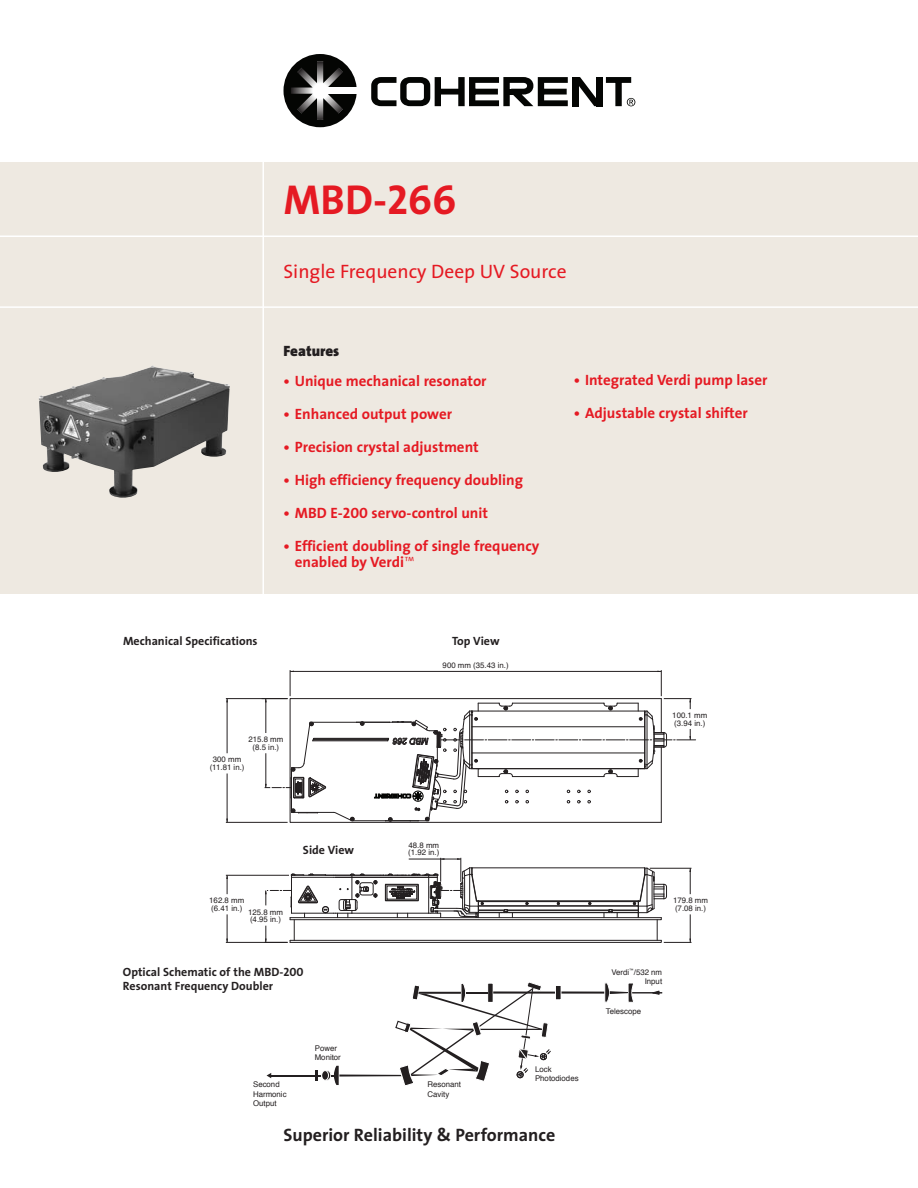
<style>
.page{position:relative;width:918px;height:1188px;background:#fff}
.page>*{position:absolute;margin:0;border:0;box-sizing:border-box;transform-origin:0 0}
.t1{font:700 42px "The Sans";color:#e51a23}
.t2{font:19.5px "The Sans";color:#e51a23}
.t3{font:700 18px "The Sans";color:#231f20}
.t4{font:700 15px/16.5px "The Sans";color:#e51a23}
.t5{font:900 15px "The Sans";color:#231f20}
.t6{font:700 12px/14.4px "The Sans";color:#231f20}
.t7{font:7.8px/7.8px "Helvetica";color:#231f20}
.s1{font-family:"The Sans Bold Caps";font-weight:400}
.s2{font-weight:200}
</style>
<div class="page">
<svg style="left:226px;top:914px;width:2px;height:28px"></svg>
<svg style="left:226px;top:876px;width:2px;height:18px"></svg>
<hr style="left:226px;top:942px;width:62px;height:1px;background:#231f20">
<hr style="left:226px;top:875px;width:63px;height:1px;background:#231f20">
<hr style="left:227px;top:774px;width:1px;height:48px;background:#231f20">
<hr style="left:227px;top:699px;width:1px;height:54px;background:#231f20">
<hr style="left:226px;top:822px;width:62px;height:1px;background:#231f20">
<hr style="left:226px;top:698px;width:62px;height:1px;background:#231f20">
<svg style="left:265px;top:858px;width:426px;height:85px"></svg>
<svg style="left:262px;top:670px;width:434px;height:152px"></svg>
<div style="left:0;top:162px;width:918px;height:432px;background:#eee9e1"></div>
<hr style="left:0;top:306px;width:918px;height:2px;background:#fff">
<hr style="left:0;top:236px;width:918px;height:1px;background:#fff">
<svg style="left:284px;top:54px;width:73px;height:73px"></svg>
<div style="left:320px;top:88px;width:37px;height:6px;background:#fff"></div>
<svg style="left:371px;top:77px;width:264px;height:29px"></svg>
<hr style="left:262px;top:162px;width:2px;height:432px;background:#fff">
<svg style="left:267px;top:1073px;width:4px;height:5px"></svg>
<svg style="left:651px;top:991px;width:9px;height:4px"></svg>
<div style="left:555px;top:985px;width:6px;height:15px;background:#231f20"></div>
<div style="left:555px;top:985px;width:7px;height:15px;border:1px solid #fff"></div>
<hr style="left:493px;top:991px;width:62px;height:3px;background:#231f20">
<hr style="left:561px;top:991px;width:43px;height:3px;background:#231f20">
<hr style="left:632px;top:992px;width:30px;height:1px;background:#231f20">
<svg style="left:604px;top:983px;width:32px;height:20px"></svg>
<hr style="left:339px;top:1075px;width:63px;height:2px;background:#231f20">
<hr style="left:271px;top:1075px;width:44px;height:2px;background:#231f20">
<svg style="left:316px;top:1066px;width:23px;height:19px"></svg>
<svg style="left:395px;top:982px;width:156px;height:103px"></svg>
<img style="left:39px;top:365px;width:191px;height:133px">
<h1 class="t1" style="left:284px;top:183px;width:174px">MBD-<span class="s1">266</span></h1>
<h2 class="t2" style="left:284px;top:264px;width:285px">Single Frequency Deep UV Source</h2>
<p class="t5" style="left:284px;top:345px;width:57px">Features</p>
<p class="t4" style="left:284px;top:374px;width:205px">• Unique mechanical resonator</p>
<p class="t4" style="left:284px;top:407px;width:170px">• Enhanced output power</p>
<p class="t4" style="left:284px;top:440px;width:197px">• Precision crystal adjustment</p>
<p class="t4" style="left:284px;top:473px;width:241px">• High efficiency frequency doubling</p>
<p class="t4" style="left:284px;top:506px;width:206px">• MBD E-<span class="s1">200</span> servo-control unit</p>
<p class="t4" style="left:295px;top:539px;width:246px;text-indent:-11px">• Efficient doubling of single frequency enabled by Verdi<span class="s2">™</span></p>
<p class="t4" style="left:574px;top:374px;width:195px">• Integrated Verdi pump laser</p>
<p class="t4" style="left:574px;top:407px;width:176px">• Adjustable crystal shifter</p>
<p class="t6" style="left:123px;top:635px;width:136px">Mechanical Specifications</p>
<p class="t6" style="left:452px;top:635px;width:49px">Top View</p>
<p class="t7" style="left:248px;top:736px;width:37px;text-align:center">215.8 mm (8.5 in.)</p>
<p class="t7" style="left:210px;top:756px;width:36px;text-align:center">300 mm (11.81 in.)</p>
<p class="t7" style="left:443px;top:662px;width:68px">900 mm (35.43 in.)</p>
<p class="t7" style="left:672px;top:712px;width:37px">100.1 mm (3.94 in.)</p>
<p class="t7" style="left:209px;top:897px;width:37px">162.8 mm (6.41 in.)</p>
<p class="t7" style="left:248px;top:908px;width:37px">125.8 mm (4.95 in.)</p>
<p class="t6" style="left:303px;top:844px;width:53px">Side View</p>
<p class="t6" style="left:123px;top:966px;width:182px">Optical Schematic of the MBD-<span class="s1">200<br></span>Resonant Frequency Doubler</p>
<p class="t7" style="left:315px;top:1044px;width:28px;line-height:9.4px">Power<br>Monitor</p>
<p class="t7" style="left:408px;top:841px;width:33px">48.8 mm (1.92 in.)</p>
<p class="t7" style="left:673px;top:897px;width:37px">179.8 mm (7.08 in.)</p>
<p class="t7" style="left:611px;top:968px;width:52px;line-height:9.4px;text-align:right">Verdi<sup>™</sup>/532 nm<br>Input</p>
<p class="t7" style="left:606px;top:1008px;width:37px">Telescope</p>
<p class="t7" style="left:253px;top:1080px;width:35px;line-height:9.4px">Second<br>Harmonic<br>Output</p>
<p class="t7" style="left:428px;top:1080px;width:35px;line-height:9.4px">Resonant<br>Cavity</p>
<p class="t7" style="left:535px;top:1065px;width:45px;line-height:9.4px">Lock<br>Photodiodes</p>
<p class="t3" style="left:284px;top:1128px;width:273px">Superior Reliability &amp; Performance</p>
</div>
